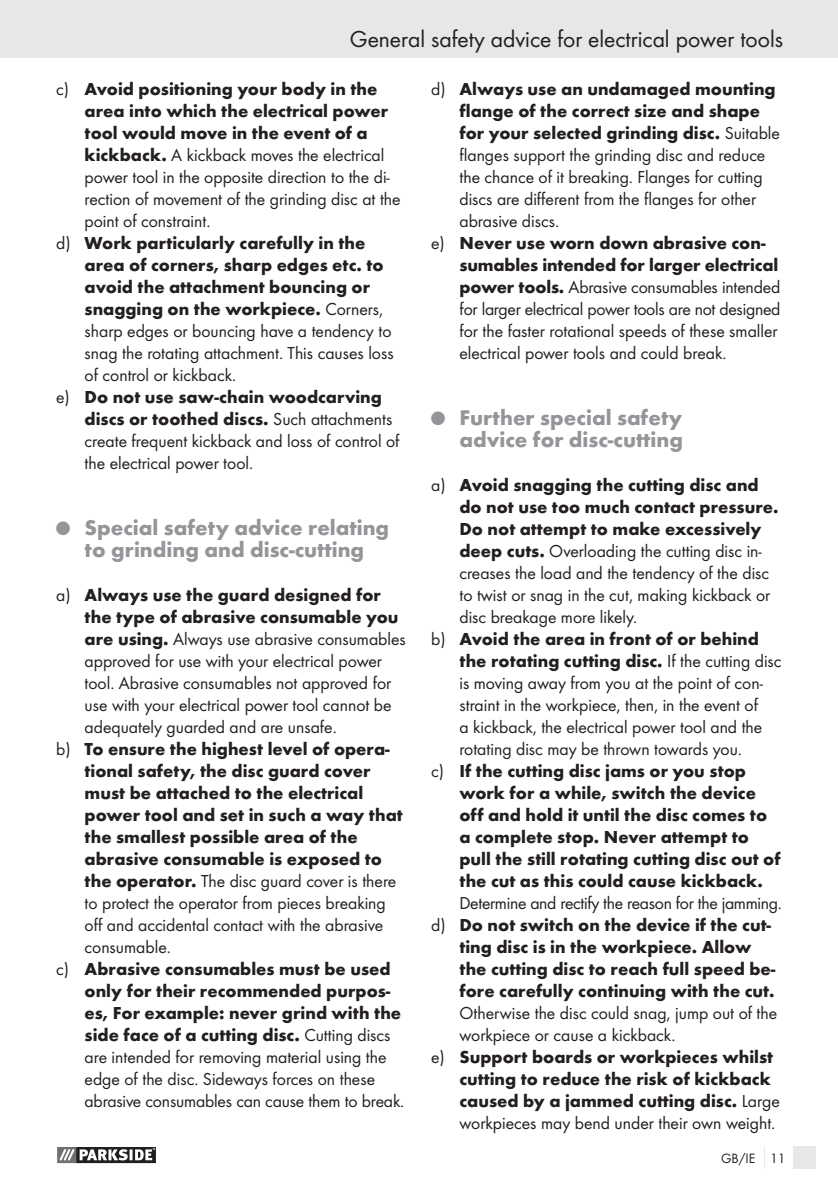
<style>
.page{position:relative;width:838px;height:1191px;background:#fff}
.page>*{position:absolute;margin:0;border:0;box-sizing:border-box;transform-origin:0 0}
.t1{font:24px "Futura Boo";color:#231f20}
.t2{font:700 22px/22px "Futura";color:#939598;text-align:center}
.t3{font:18px/22px "Futura Boo";color:#231f20}
.t4{font:700 18px/22px "Futura";color:#231f20}
.t5{font:14px "Futura Boo";color:#231f20}
.s1{font-family:"Futura Boo";font-weight:400}
.s2{font-family:"Futura";font-weight:700}
.s3{font-family:"European Pi Three";font-weight:400;font-size:14px}
</style>
<div class="page">
<div style="left:0;top:0;width:838px;height:58px;background:#e6e7e8"></div>
<div style="left:793px;top:1146px;width:23px;height:23px;background:#e6e7e8"></div>
<svg style="left:764px;top:1146px;width:1px;height:23px"></svg>
<svg style="left:57px;top:1163px;width:99px;height:1px"></svg>
<svg style="left:57px;top:1147px;width:99px;height:16px"></svg>
<h1 class="t1" style="left:350px;top:28px;width:435px">General safety advice for electrical power tools</h1>
<p class="t4" style="left:85px;top:79px;width:305px;text-indent:-28px"><span class="s1">c)</span> Avoid positioning your body in the area into which the electrical power tool would move in the event of a</p>
<p class="t3" style="left:85px;top:145px;width:318px"><span class="s2">kickback.</span> A kickback moves the electrical power tool in the opposite direction to the di&shy;rection of movement of the grinding disc at the point of constraint.</p>
<p class="t4" style="left:85px;top:233px;width:301px;text-indent:-28px"><span class="s1">d)</span> Work particularly carefully in the area of corners, sharp edges etc. to avoid the attachment bouncing or snagging on the workpiece. <span class="s1">Corners,</span></p>
<p class="t3" style="left:85px;top:321px;width:311px">sharp edges or bouncing have a tendency to snag the rotating attachment. This causes loss of control or kickback.</p>
<p class="t4" style="left:85px;top:387px;width:309px;text-indent:-28px"><span class="s1">e)</span> Do not use saw-chain woodcarving discs or toothed discs. <span class="s1">Such attachments</span></p>
<p class="t3" style="left:85px;top:431px;width:316px">create frequent kickback and loss of control of the electrical power tool.</p>
<p class="t4" style="left:459px;top:79px;width:322px;text-indent:-28px"><span class="s1">d)</span> Always use an undamaged mounting flange of the correct size and shape for your selected grinding disc. <span class="s1">Suitable</span></p>
<p class="t3" style="left:459px;top:145px;width:307px">flanges support the grinding disc and reduce the chance of it breaking. Flanges for cutting discs are different from the flanges for other abrasive discs.</p>
<p class="t4" style="left:459px;top:233px;width:320px;text-indent:-28px"><span class="s1">e)</span> Never use worn down abrasive con&shy;sumables intended for larger electrical</p>
<p class="t3" style="left:459px;top:277px;width:322px"><span class="s2">power tools.</span> Abrasive consumables intended for larger electrical power tools are not designed for the faster rotational speeds of these smaller electrical power tools and could break.</p>
<p class="t2" style="left:431px;top:408px;width:253px;text-align:right"><span class="s3">-</span> Further special safety advice for disc-cutting</p>
<p class="t4" style="left:459px;top:475px;width:321px;text-indent:-28px"><span class="s1">a)</span> Avoid snagging the cutting disc and do not use too much contact pressure.<br>Do not attempt to make excessively</p>
<p class="t3" style="left:459px;top:541px;width:312px"><span class="s2">deep cuts.</span> Overloading the cutting disc in&shy;creases the load and the tendency of the disc to twist or snag in the cut, making kickback or disc breakage more likely.</p>
<p class="t4" style="left:459px;top:629px;width:324px;text-indent:-28px"><span class="s1">b)</span> Avoid the area in front of or behind the rotating cutting disc. <span class="s1">If the cutting disc</span></p>
<p class="t3" style="left:459px;top:673px;width:305px">is moving away from you at the point of con&shy;straint in the workpiece, then, in the event of a kickback, the electrical power tool and the rotating disc may be thrown towards you.</p>
<p class="t4" style="left:459px;top:761px;width:323px;text-indent:-28px"><span class="s1">c)</span> If the cutting disc jams or you stop work for a while, switch the device off and hold it until the disc comes to a complete stop. Never attempt to pull the still rotating cutting disc out of the cut as this could cause kickback.</p>
<p class="t3" style="left:459px;top:893px;width:324px">Determine and rectify the reason for the jamming.</p>
<p class="t4" style="left:459px;top:915px;width:318px;text-indent:-28px"><span class="s1">d)</span> Do not switch on the device if the cut&shy;ting disc is in the workpiece. Allow the cutting disc to reach full speed be&shy;fore carefully continuing with the cut.</p>
<p class="t3" style="left:459px;top:1003px;width:319px">Otherwise the disc could snag, jump out of the workpiece or cause a kickback.</p>
<p class="t4" style="left:459px;top:1047px;width:322px;text-indent:-28px"><span class="s1">e)</span> Support boards or workpieces whilst cutting to reduce the risk of kickback caused by a jammed cutting disc. <span class="s1">Large</span></p>
<p class="t3" style="left:459px;top:1113px;width:317px">workpieces may bend under their own weight.</p>
<p class="t2" style="left:56px;top:518px;width:334px"><span class="s3">-</span> Special safety advice relating to grinding and disc-cutting</p>
<p class="t4" style="left:85px;top:585px;width:315px;text-indent:-28px"><span class="s1">a)</span> Always use the guard designed for the type of abrasive consumable you</p>
<p class="t3" style="left:85px;top:629px;width:323px"><span class="s2">are using.</span> Always use abrasive consumables approved for use with your electrical power tool. Abrasive consumables not approved for use with your electrical power tool cannot be adequately guarded and are unsafe.</p>
<p class="t4" style="left:85px;top:739px;width:320px;text-indent:-28px"><span class="s1">b)</span> To ensure the highest level of opera&shy;tional safety, the disc guard cover must be attached to the electrical power tool and set in such a way that the smallest possible area of the abrasive consumable is exposed to</p>
<p class="t3" style="left:85px;top:871px;width:313px"><span class="s2">the operator.</span> The disc guard cover is there to protect the operator from pieces breaking off and accidental contact with the abrasive consumable.</p>
<p class="t4" style="left:85px;top:959px;width:318px;text-indent:-28px"><span class="s1">c)</span> Abrasive consumables must be used only for their recommended purpos&shy;es, For example: never grind with the side face of a cutting disc. <span class="s1">Cutting discs</span></p>
<p class="t3" style="left:85px;top:1047px;width:321px">are intended for removing material using the edge of the disc. Sideways forces on these abrasive consumables can cause them to break.</p>
<p class="t5" style="left:721px;top:1152px;width:66px">GB/IE 11</p>
</div>
